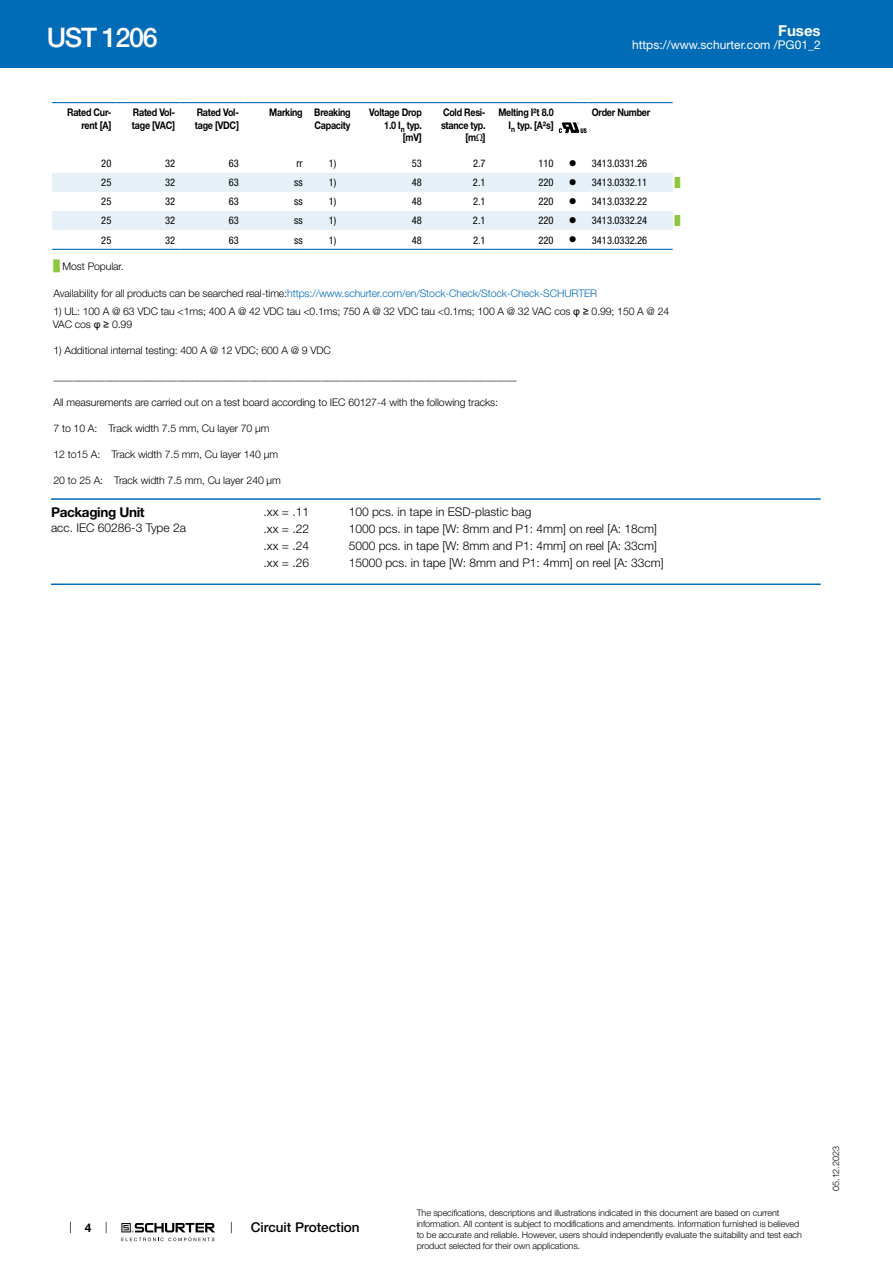
<style>
.page{position:relative;width:893px;height:1263px;background:#fff}
.page>*{position:absolute;margin:0;border:0;box-sizing:border-box;transform-origin:0 0}
.t1{font:500 27px "Helvetica Neue LT";letter-spacing:-.05em;color:#fff}
.t2{font:700 15px "Helvetica Neue LT";color:#fff}
.t3{font:500 13.5px "Helvetica Neue LT";color:#000}
.t4{font:700 13.5px "Helvetica Neue LT";letter-spacing:-.025em;color:#000}
.t5{font:300 12px "Helvetica Neue LT";color:#000}
.t6{font:12px "Helvetica Neue LT";color:#fff}
.t7{font:700 12px "Helvetica Neue LT";color:#000}
.t8{font:300 10.5px/12.6px "Helvetica Neue LT";letter-spacing:-.01em;color:#000}
.t9{font:700 10.5px/12.6px "Helvetica Neue LT";letter-spacing:-.025em;color:#000;text-align:right;scale:.85 1}
.t10{font:condensed 10.5px "Helvetica Neue LT";color:#000}
.t11{font:300 10.5px "Helvetica Neue LT";letter-spacing:-.01em;color:#006bb6}
.t12{font:300 9px/10.8px "Helvetica Neue LT";letter-spacing:-.01em;color:#000}
.t13{font:9px "Arial Unicode MS";color:#8dc63f}
.s1{font-family:"Arial Unicode MS";font-weight:400}
.s2{font-family:"Arial Unicode MS";font-weight:400;color:#8dc63f}
.s3{color:#000}
</style>
<div class="page">
<svg style="left:70px;top:1221px;width:1px;height:12px"></svg>
<svg style="left:121px;top:1223px;width:94px;height:18px"></svg>
<div style="left:0;top:0;width:893px;height:68px;background:#006bb6"></div>
<svg style="left:52px;top:173px;width:621px;height:57px"></svg>
<hr style="left:52px;top:102px;width:64px;height:1px;background:#006bb6">
<hr style="left:116px;top:102px;width:63px;height:1px;background:#006bb6">
<hr style="left:179px;top:102px;width:64px;height:1px;background:#006bb6">
<hr style="left:243px;top:102px;width:64px;height:1px;background:#006bb6">
<hr style="left:307px;top:102px;width:51px;height:1px;background:#006bb6">
<hr style="left:358px;top:102px;width:68px;height:1px;background:#006bb6">
<hr style="left:426px;top:102px;width:64px;height:1px;background:#006bb6">
<hr style="left:490px;top:102px;width:68px;height:1px;background:#006bb6">
<hr style="left:558px;top:102px;width:30px;height:1px;background:#006bb6">
<hr style="left:588px;top:102px;width:85px;height:1px;background:#006bb6">
<hr style="left:52px;top:249px;width:64px;height:1px;background:#006bb6">
<hr style="left:116px;top:249px;width:63px;height:1px;background:#006bb6">
<hr style="left:179px;top:249px;width:64px;height:1px;background:#006bb6">
<hr style="left:243px;top:249px;width:64px;height:1px;background:#006bb6">
<hr style="left:307px;top:249px;width:51px;height:1px;background:#006bb6">
<hr style="left:358px;top:249px;width:68px;height:1px;background:#006bb6">
<hr style="left:426px;top:249px;width:64px;height:1px;background:#006bb6">
<hr style="left:490px;top:249px;width:68px;height:1px;background:#006bb6">
<hr style="left:558px;top:249px;width:30px;height:1px;background:#006bb6">
<hr style="left:588px;top:249px;width:85px;height:1px;background:#006bb6">
<svg style="left:52px;top:103px;width:621px;height:31px"></svg>
<hr style="left:51px;top:498px;width:770px;height:2px;background:#006bb6">
<hr style="left:51px;top:583px;width:770px;height:2px;background:#006bb6">
<h1 class="t1" style="left:47px;top:21px;width:113px">UST 1206</h1>
<h2 class="t2" style="left:778px;top:21px;width:44px">Fuses</h2>
<p class="t6" style="left:632px;top:38px;width:190px">https://www.schurter.com /PG01_2</p>
<p class="t9" style="left:67px;top:106px;width:54px">Rated Cur&shy;rent [A]</p>
<p class="t9" style="left:132px;top:106px;width:52px;text-align:left">Rated Vol&shy;tage [VAC]</p>
<p class="t9" style="left:195px;top:106px;width:53px;text-align:left">Rated Vol&shy;tage [VDC]</p>
<p class="t9" style="left:269px;top:106px;width:97px">Marking Breaking<br>Capacity</p>
<p class="t9" style="left:369px;top:106px;width:63px">Voltage Drop<br>1.0 I<sub>n</sub> typ. [mV]</p>
<p class="t9" style="left:441px;top:106px;width:54px">Cold Resi&shy;stance typ. [m<span class="s1">Ω</span>]</p>
<p class="t9" style="left:498px;top:106px;width:66px">Melting I²t 8.0<br>I<sub>n</sub> typ. [A²s]</p>
<p class="t9" style="left:592px;top:106px;width:70px">Order Number</p>
<p class="t10" style="left:101px;top:157px;width:12px">20</p>
<p class="t10" style="left:165px;top:157px;width:12px">32</p>
<p class="t10" style="left:229px;top:157px;width:12px">63</p>
<p class="t10" style="left:297px;top:157px;width:8px">rr</p>
<p class="t10" style="left:329px;top:157px;width:9px">1)</p>
<p class="t10" style="left:412px;top:157px;width:12px">53</p>
<p class="t10" style="left:473px;top:157px;width:14px">2.7</p>
<p class="t10" style="left:538px;top:157px;width:17px">110</p>
<p class="t10" style="left:569px;top:157px;width:80px">● 3413.0331.26</p>
<p class="t10" style="left:101px;top:176px;width:12px">25</p>
<p class="t10" style="left:165px;top:176px;width:12px">32</p>
<p class="t10" style="left:229px;top:176px;width:12px">63</p>
<p class="t10" style="left:294px;top:176px;width:10px">ss</p>
<p class="t10" style="left:329px;top:176px;width:9px">1)</p>
<p class="t10" style="left:412px;top:176px;width:12px">48</p>
<p class="t10" style="left:473px;top:176px;width:14px">2.1</p>
<p class="t10" style="left:538px;top:176px;width:17px">220</p>
<p class="t10" style="left:569px;top:176px;width:80px">● 3413.0332.11</p>
<p class="t13" style="left:675px;top:176px;width:7px">█</p>
<p class="t10" style="left:101px;top:195px;width:12px">25</p>
<p class="t10" style="left:165px;top:195px;width:12px">32</p>
<p class="t10" style="left:229px;top:195px;width:12px">63</p>
<p class="t10" style="left:294px;top:195px;width:10px">ss</p>
<p class="t10" style="left:329px;top:195px;width:9px">1)</p>
<p class="t10" style="left:412px;top:195px;width:12px">48</p>
<p class="t10" style="left:473px;top:195px;width:14px">2.1</p>
<p class="t10" style="left:538px;top:195px;width:17px">220</p>
<p class="t10" style="left:569px;top:195px;width:80px">● 3413.0332.22</p>
<p class="t10" style="left:101px;top:215px;width:12px">25</p>
<p class="t10" style="left:165px;top:215px;width:12px">32</p>
<p class="t10" style="left:229px;top:215px;width:12px">63</p>
<p class="t10" style="left:294px;top:215px;width:10px">ss</p>
<p class="t10" style="left:329px;top:215px;width:9px">1)</p>
<p class="t10" style="left:412px;top:215px;width:12px">48</p>
<p class="t10" style="left:473px;top:215px;width:14px">2.1</p>
<p class="t10" style="left:538px;top:215px;width:17px">220</p>
<p class="t10" style="left:569px;top:215px;width:80px">● 3413.0332.24</p>
<p class="t13" style="left:675px;top:214px;width:7px">█</p>
<p class="t10" style="left:101px;top:234px;width:12px">25</p>
<p class="t10" style="left:165px;top:234px;width:12px">32</p>
<p class="t10" style="left:229px;top:234px;width:12px">63</p>
<p class="t10" style="left:294px;top:234px;width:10px">ss</p>
<p class="t10" style="left:329px;top:234px;width:9px">1)</p>
<p class="t10" style="left:412px;top:234px;width:12px">48</p>
<p class="t10" style="left:473px;top:234px;width:14px">2.1</p>
<p class="t10" style="left:538px;top:234px;width:17px">220</p>
<p class="t10" style="left:569px;top:234px;width:80px">● 3413.0332.26</p>
<p class="t8" style="left:54px;top:260px;width:72px"><span class="s2">█</span> Most Popular.</p>
<p class="t11" style="left:54px;top:286px;width:545px"><span class="s3">Availability for all products can be searched real-time:</span>https://www.schurter.com/en/Stock-Check/Stock-Check-SCHURTER</p>
<p class="t8" style="left:53px;top:305px;width:618px">1) UL: 100 A @ 63 VDC tau &lt;1ms; 400 A @ 42 VDC tau &lt;0.1ms; 750 A @ 32 VDC tau &lt;0.1ms; 100 A @ 32 VAC cos <span class="s1">φ ≥</span> 0.99; 150 A @ 24<br>VAC cos <span class="s1">φ ≥</span> 0.99</p>
<p class="t8" style="left:54px;top:343px;width:279px">1) Additional internal testing: 400 A @ 12 VDC; 600 A @ 9 VDC</p>
<p class="t8" style="left:54px;top:370px;width:465px">__________________________________________________________________________________________</p>
<p class="t8" style="left:54px;top:396px;width:446px">All measurements are carried out on a test board according to IEC 60127-4 with the following tracks:</p>
<p class="t8" style="left:54px;top:422px;width:217px">7 to 10 A: Track width 7.5 mm, Cu layer 70 µm</p>
<p class="t8" style="left:54px;top:448px;width:226px">12 to15 A: Track width 7.5 mm, Cu layer 140 µm</p>
<p class="t8" style="left:54px;top:474px;width:229px">20 to 25 A: Track width 7.5 mm, Cu layer 240 µm</p>
<p class="t4" style="left:51px;top:504px;width:95px">Packaging Unit</p>
<p class="t5" style="left:51px;top:520px;width:136px">acc. IEC 60286-3 Type 2a</p>
<p class="t5" style="left:264px;top:505px;width:47px">.xx = .11</p>
<p class="t5" style="left:349px;top:505px;width:184px">100 pcs. in tape in ESD-plastic bag</p>
<p class="t5" style="left:264px;top:522px;width:47px">.xx = .22</p>
<p class="t5" style="left:349px;top:522px;width:310px">1000 pcs. in tape [W: 8mm and P1: 4mm] on reel [A: 18cm]</p>
<p class="t5" style="left:264px;top:539px;width:47px">.xx = .24</p>
<p class="t5" style="left:349px;top:539px;width:310px">5000 pcs. in tape [W: 8mm and P1: 4mm] on reel [A: 33cm]</p>
<p class="t5" style="left:264px;top:556px;width:47px">.xx = .26</p>
<p class="t5" style="left:349px;top:556px;width:317px">15000 pcs. in tape [W: 8mm and P1: 4mm] on reel [A: 33cm]</p>
<p class="t7" style="left:85px;top:1220px;width:8px">4</p>
<p class="t3" style="left:251px;top:1219px;width:110px">Circuit Protection</p>
<p class="t12" style="left:417px;top:1207px;width:387px">The specifications, descriptions and illustrations indicated in this document are based on current information. All content is subject to modifications and amendments. Information furnished is believed to be accurate and reliable. However, users should independently evaluate the suitability and test each product selected for their own applications.</p>
<p class="t12" style="left:830px;top:1191px;width:46px;rotate:-90deg">05.12.2023</p>
</div>
